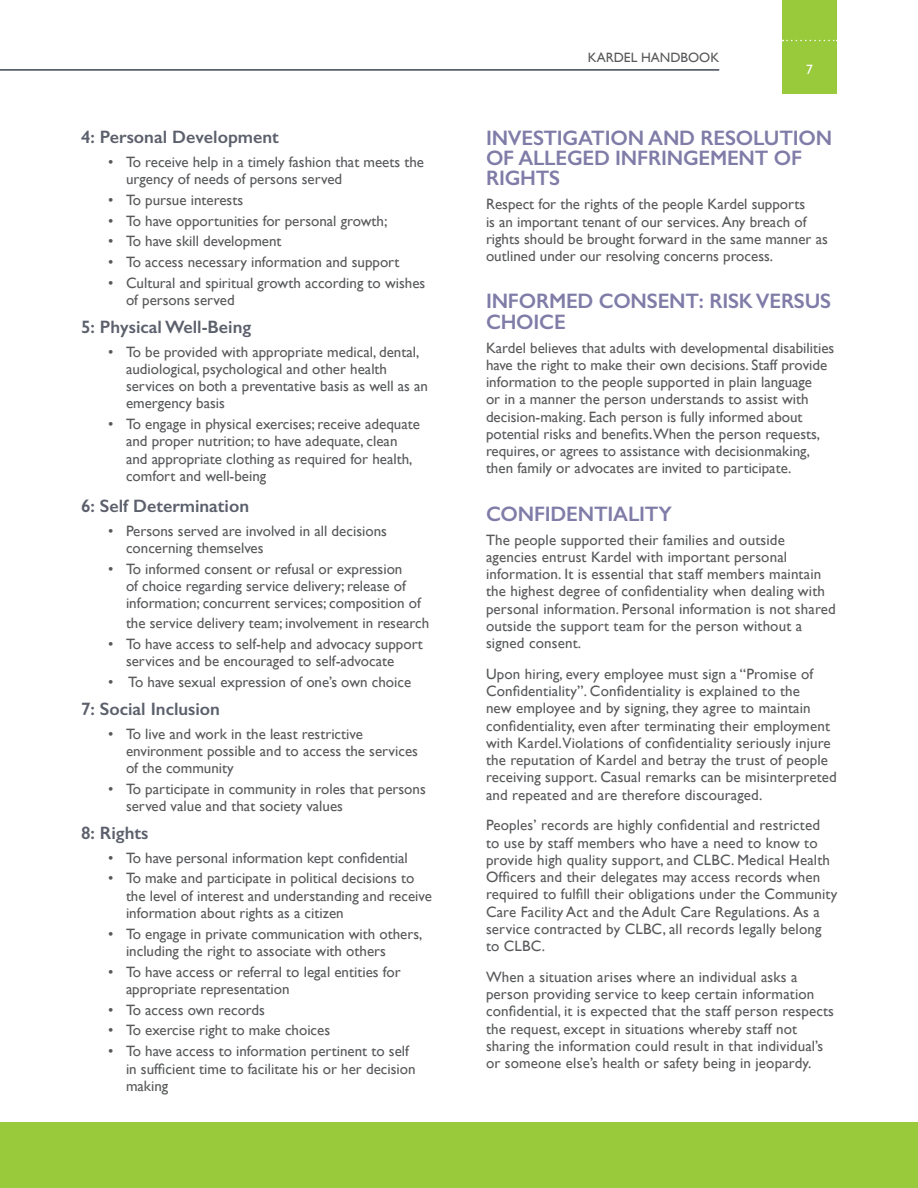
<style>
.page{position:relative;width:918px;height:1188px;background:#fff}
.page>*{position:absolute;margin:0;border:0;box-sizing:border-box;transform-origin:0 0}
.t1{font:600 21px/20.2px "Gill Sans";letter-spacing:-.01em;color:#7f7ca8}
.t2{font:600 18px "Gill Sans";color:#5b606c}
.t3{font:15px/17.2px "Gill Sans";color:#58595b}
.t4{font:13.5px "Gill Sans";color:#58595b}
.t5{font:13.5px "Gill Sans";color:#fff}
</style>
<div class="page">
<div style="left:782px;top:0;width:55px;height:94px;background:#99ca3c"></div>
<svg style="left:782px;top:40px;width:55px;height:1px"></svg>
<hr style="left:0;top:69px;width:719px;height:2px;background:#3d4856">
<div style="left:0;top:1122px;width:918px;height:66px;background:#99ca3c"></div>
<p class="t2" style="left:81px;top:126px;width:199px">4: Personal Development</p>
<p class="t3" style="left:126px;top:153px;width:300px;text-indent:-18px">• To receive help in a timely fashion that meets the urgency of needs of persons served</p>
<p class="t3" style="left:108px;top:191px;width:137px">• To pursue interests</p>
<p class="t3" style="left:108px;top:212px;width:281px">• To have opportunities for personal growth;</p>
<p class="t3" style="left:108px;top:233px;width:175px">• To have skill development</p>
<p class="t3" style="left:108px;top:253px;width:293px">• To access necessary information and support</p>
<p class="t3" style="left:126px;top:274px;width:301px;text-indent:-18px">• Cultural and spiritual growth according to wishes of persons served</p>
<p class="t2" style="left:81px;top:316px;width:172px">5: Physical Well-Being</p>
<p class="t3" style="left:126px;top:343px;width:304px;text-indent:-18px">• To be provided with appropriate medical, dental, audiological, psychological and other health services on both a preventative basis as well as an emergency basis</p>
<p class="t3" style="left:126px;top:415px;width:295px;text-indent:-18px">• To engage in physical exercises; receive adequate and proper nutrition; to have adequate, clean and appropriate clothing as required for health, comfort and well-being</p>
<p class="t2" style="left:81px;top:495px;width:170px">6: Self Determination</p>
<p class="t3" style="left:126px;top:522px;width:262px;text-indent:-18px">• Persons served are involved in all decisions concerning themselves</p>
<p class="t3" style="left:126px;top:560px;width:296px;text-indent:-18px">• To informed consent or refusal or expression<br>of choice regarding service delivery; release of information; concurrent services; composition of</p>
<p class="t3" style="left:126px;top:615px;width:305px">the service delivery team; involvement in research</p>
<p class="t3" style="left:126px;top:635px;width:298px;text-indent:-18px">• To have access to self-help and advocacy support services and be encouraged to self-advocate</p>
<p class="t3" style="left:108px;top:673px;width:305px">• To have sexual expression of one’s own choice</p>
<p class="t2" style="left:81px;top:698px;width:140px">7: Social Inclusion</p>
<p class="t3" style="left:126px;top:725px;width:293px;text-indent:-18px">• To live and work in the least restrictive environment possible and to access the services of the community</p>
<p class="t3" style="left:126px;top:780px;width:301px;text-indent:-18px">• To participate in community in roles that persons served value and that society values</p>
<p class="t2" style="left:81px;top:822px;width:69px">8: Rights</p>
<p class="t3" style="left:108px;top:849px;width:301px">• To have personal information kept confidential</p>
<p class="t3" style="left:126px;top:870px;width:308px;text-indent:-18px">• To make and participate in political decisions to the level of interest and understanding and receive information about rights as a citizen</p>
<p class="t3" style="left:126px;top:925px;width:298px;text-indent:-18px">• To engage in private communication with others, including the right to associate with others</p>
<p class="t3" style="left:126px;top:963px;width:276px;text-indent:-18px">• To have access or referral to legal entities for appropriate representation</p>
<p class="t3" style="left:108px;top:1001px;width:159px">• To access own records</p>
<p class="t3" style="left:108px;top:1022px;width:224px">• To exercise right to make choices</p>
<p class="t3" style="left:126px;top:1042px;width:291px;text-indent:-18px">• To have access to information pertinent to self in sufficient time to facilitate his or her decision making</p>
<p class="t4" style="left:588px;top:49px;width:133px">KARDEL HANDBOOK</p>
<p class="t5" style="left:806px;top:61px;width:8px">7</p>
<h1 class="t1" style="left:486px;top:128px;width:348px">INVESTIGATION AND RESOLUTION<br>OF ALLEGED INFRINGEMENT OF<br>RIGHTS</h1>
<p class="t3" style="left:486px;top:196px;width:343px">Respect for the rights of the people Kardel supports<br>is an important tenant of our services. Any breach of rights should be brought forward in the same manner as outlined under our resolving concerns process.</p>
<h1 class="t1" style="left:486px;top:291px;width:347px">INFORMED CONSENT: RISK VERSUS<br>CHOICE</h1>
<p class="t3" style="left:486px;top:339px;width:350px">Kardel believes that adults with developmental disabilities have the right to make their own decisions. Staff provide information to the people supported in plain language<br>or in a manner the person understands to assist with decision-making. Each person is fully informed about potential risks and benefits.When the person requests, requires, or agrees to assistance with decisionmaking, then family or advocates are invited to participate.</p>
<h1 class="t1" style="left:486px;top:503px;width:187px">CONFIDENTIALITY</h1>
<p class="t3" style="left:486px;top:531px;width:351px">The people supported their families and outside agencies entrust Kardel with important personal information. It is essential that staff members maintain the highest degree of confidentiality when dealing with personal information. Personal information is not shared outside the support team for the person without a signed consent.</p>
<p class="t3" style="left:486px;top:665px;width:352px">Upon hiring, every employee must sign a “Promise of Confidentiality”. Confidentiality is explained to the<br>new employee and by signing, they agree to maintain confidentiality, even after terminating their employment with Kardel.Violations of confidentiality seriously injure the reputation of Kardel and betray the trust of people receiving support. Casual remarks can be misinterpreted and repeated and are therefore discouraged.</p>
<p class="t3" style="left:486px;top:817px;width:353px">Peoples’ records are highly confidential and restricted<br>to use by staff members who have a need to know to provide high quality support, and CLBC. Medical Health Officers and their delegates may access records when required to fulfill their obligations under the Community Care Facility Act and the Adult Care Regulations. As a service contracted by CLBC, all records legally belong to CLBC.</p>
<p class="t3" style="left:486px;top:968px;width:350px">When a situation arises where an individual asks a person providing service to keep certain information confidential, it is expected that the staff person respects the request, except in situations whereby staff not sharing the information could result in that individual’s or someone else’s health or safety being in jeopardy.</p>
</div>
